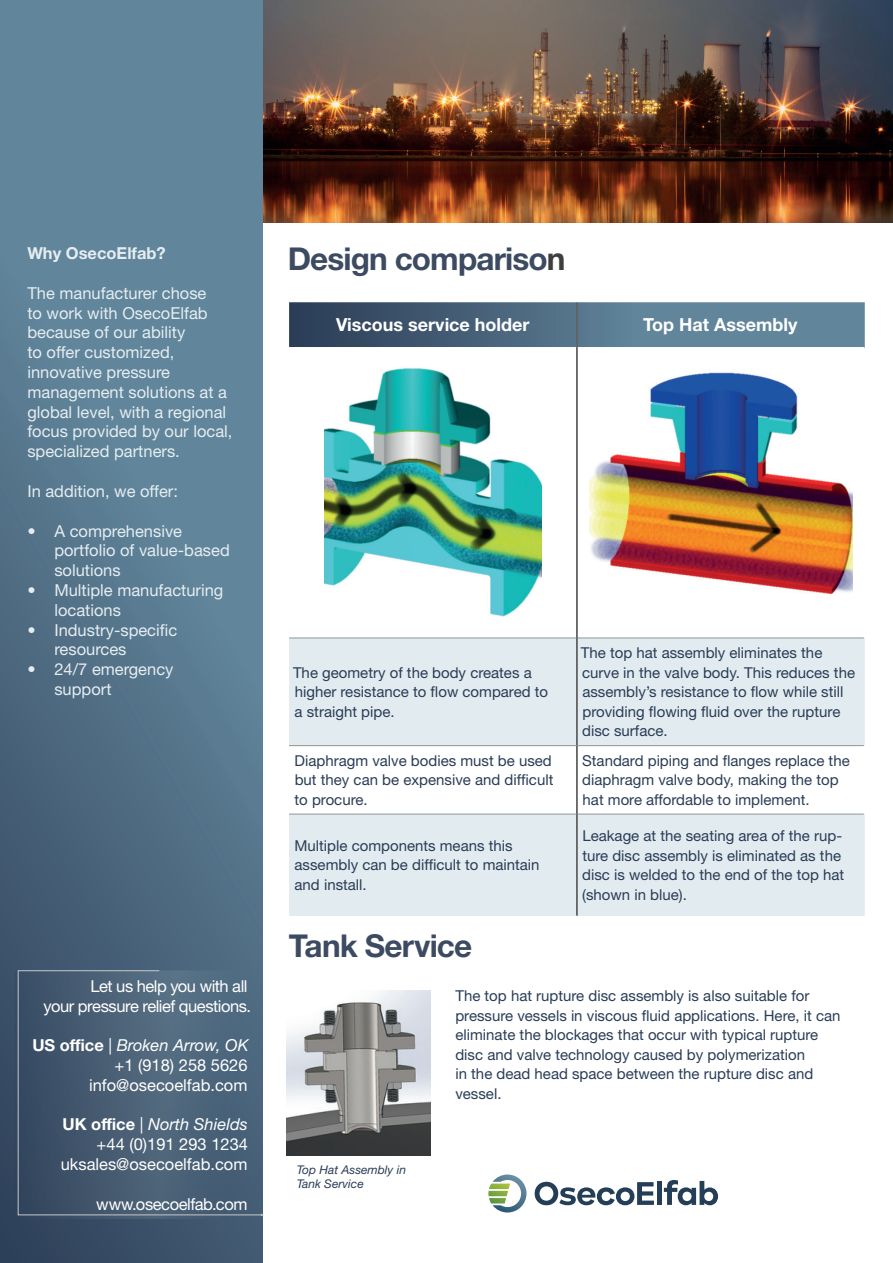
<style>
.page{position:relative;width:893px;height:1263px;background:#fff}
.page>*{position:absolute;margin:0;border:0;box-sizing:border-box;transform-origin:0 0}
.t1{font:700 31.5px "Helvetica Neue LT Pro";letter-spacing:-.025em;color:#3c4a62}
.t2{font:700 18px "Helvetica Neue LT Pro";color:#fff}
.t3{font:16.5px/19.8px "Helvetica Neue LT Pro";color:#e5edf1}
.t4{font:16.5px/19.8px "Helvetica Neue LT Pro";letter-spacing:-.005em;color:#fff;text-align:right}
.t5{font:16.5px/19.8px "Helvetica Neue LT Pro";letter-spacing:-.03em;color:#fff;text-align:right}
.t6{font:16.5px "Helvetica Neue LT Pro";letter-spacing:-.025em;color:#fff}
.t7{font:700 16.5px "Helvetica Neue LT Pro";color:#e5edf1}
.t8{font:15px/19.5px "Helvetica Neue LT Pro";color:#2a3d57}
.t9{font:italic 12px/14.4px "Helvetica Neue LT Pro";color:#2a3d57}
.s1{font-weight:700}
.s2{font-style:italic}
.s3{color:#3e3e3f}
</style>
<div class="page">
<svg style="left:535px;top:1182px;width:119px;height:23px"></svg>
<div style="left:657px;top:1181px;width:5px;height:24px;background:#243e57"></div>
<svg style="left:664px;top:1180px;width:54px;height:25px"></svg>
<svg style="left:488px;top:1174px;width:38px;height:38px"></svg>
<img style="left:262px;top:0;width:631px;height:222px">
<img style="left:286px;top:990px;width:144px;height:166px">
<svg style="left:289px;top:302px;width:576px;height:45px;background:#516e85"></svg>
<div style="left:289px;top:638px;width:576px;height:108px;background:#e2ebef"></div>
<div style="left:289px;top:814px;width:576px;height:102px;background:#e2ebef"></div>
<hr style="left:289px;top:638px;width:287px;height:1px;background:#939598">
<hr style="left:578px;top:638px;width:286px;height:1px;background:#939598">
<hr style="left:289px;top:745px;width:287px;height:1px;background:#939598">
<hr style="left:578px;top:745px;width:286px;height:1px;background:#939598">
<hr style="left:289px;top:814px;width:287px;height:1px;background:#939598">
<hr style="left:578px;top:814px;width:286px;height:1px;background:#939598">
<hr style="left:576px;top:303px;width:2px;height:44px;background:#636366">
<hr style="left:576px;top:347px;width:2px;height:291px;background:#636366">
<hr style="left:576px;top:638px;width:2px;height:108px;background:#636366">
<hr style="left:576px;top:746px;width:2px;height:68px;background:#636366">
<hr style="left:576px;top:814px;width:2px;height:102px;background:#636366">
<img style="left:325px;top:368px;width:216px;height:249px">
<img style="left:589px;top:372px;width:263px;height:223px">
<div style="left:315px;top:592px;width:157px;height:39px;background:#fff"></div>
<svg style="left:0;top:0;width:262px;height:1263px;background:#57778d"></svg>
<svg style="left:15px;top:970px;width:246px;height:249px"></svg>
<svg style="left:17px;top:970px;width:246px;height:245px;background:#485f75"></svg>
<p class="t7" style="left:27px;top:243px;width:140px">Why OsecoElfab?</p>
<p class="t3" style="left:27px;top:283px;width:207px">The manufacturer chose<br>to work with OsecoElfab because of our ability<br>to offer customized, innovative pressure management solutions at a global level, with a regional focus provided by our local, specialized partners.</p>
<p class="t3" style="left:27px;top:481px;width:152px">In addition, we offer:</p>
<p class="t3" style="left:54px;top:520px;width:177px;text-indent:-27px">• A comprehensive portfolio of value-based solutions</p>
<p class="t3" style="left:54px;top:580px;width:171px;text-indent:-27px">• Multiple manufacturing locations</p>
<p class="t3" style="left:54px;top:619px;width:124px;text-indent:-27px">• Industry-specific resources</p>
<p class="t3" style="left:54px;top:659px;width:121px;text-indent:-27px">• 24/7 emergency support</p>
<p class="t5" style="left:44px;top:975px;width:209px">Let us help you with all<br>your pressure relief questions.</p>
<p class="t4" style="left:32px;top:1035px;width:218px"><span class="s1">US office</span> | <span class="s2">Broken Arrow, OK </span>+1 (918) 258 5626 info@osecoelfab.com</p>
<p class="t4" style="left:61px;top:1114px;width:189px"><span class="s1">UK office</span> | <span class="s2">North Shields </span>+44 (0)191 293 1234 uksales@osecoelfab.com</p>
<p class="t6" style="left:96px;top:1193px;width:153px">www.osecoelfab.com</p>
<h1 class="t1" style="left:288px;top:239px;width:279px">Design compariso<span class="s3">n</span></h1>
<p class="t2" style="left:336px;top:314px;width:195px">Viscous service holder</p>
<p class="t2" style="left:643px;top:314px;width:156px">Top Hat Assembly</p>
<p class="t8" style="left:293px;top:662px;width:257px">The geometry of the body creates a higher resistance to flow compared to a straight pipe.</p>
<p class="t8" style="left:581px;top:643px;width:276px">The top hat assembly eliminates the curve in the valve body. This reduces the assembly’s resistance to flow while still providing flowing fluid over the rupture disc surface.</p>
<p class="t8" style="left:295px;top:750px;width:260px;text-align:justify">Diaphragm valve bodies must be used but they can be expensive and difficult to procure.</p>
<p class="t8" style="left:582px;top:750px;width:269px">Standard piping and flanges replace the diaphragm valve body, making the top hat more affordable to implement.</p>
<p class="t8" style="left:294px;top:835px;width:247px">Multiple components means this assembly can be difficult to maintain and install.</p>
<p class="t8" style="left:582px;top:826px;width:264px">Leakage at the seating area of the rup&shy;ture disc assembly is eliminated as the disc is welded to the end of the top hat (shown in blue).</p>
<h1 class="t1" style="left:289px;top:927px;width:185px">Tank Service</h1>
<p class="t9" style="left:297px;top:1162px;width:111px">Top Hat Assembly in<br>Tank Service</p>
<p class="t8" style="left:455px;top:985px;width:387px">The top hat rupture disc assembly is also suitable for pressure vessels in viscous fluid applications. Here, it can eliminate the blockages that occur with typical rupture disc and valve technology caused by polymerization<br>in the dead head space between the rupture disc and vessel.</p>
</div>
